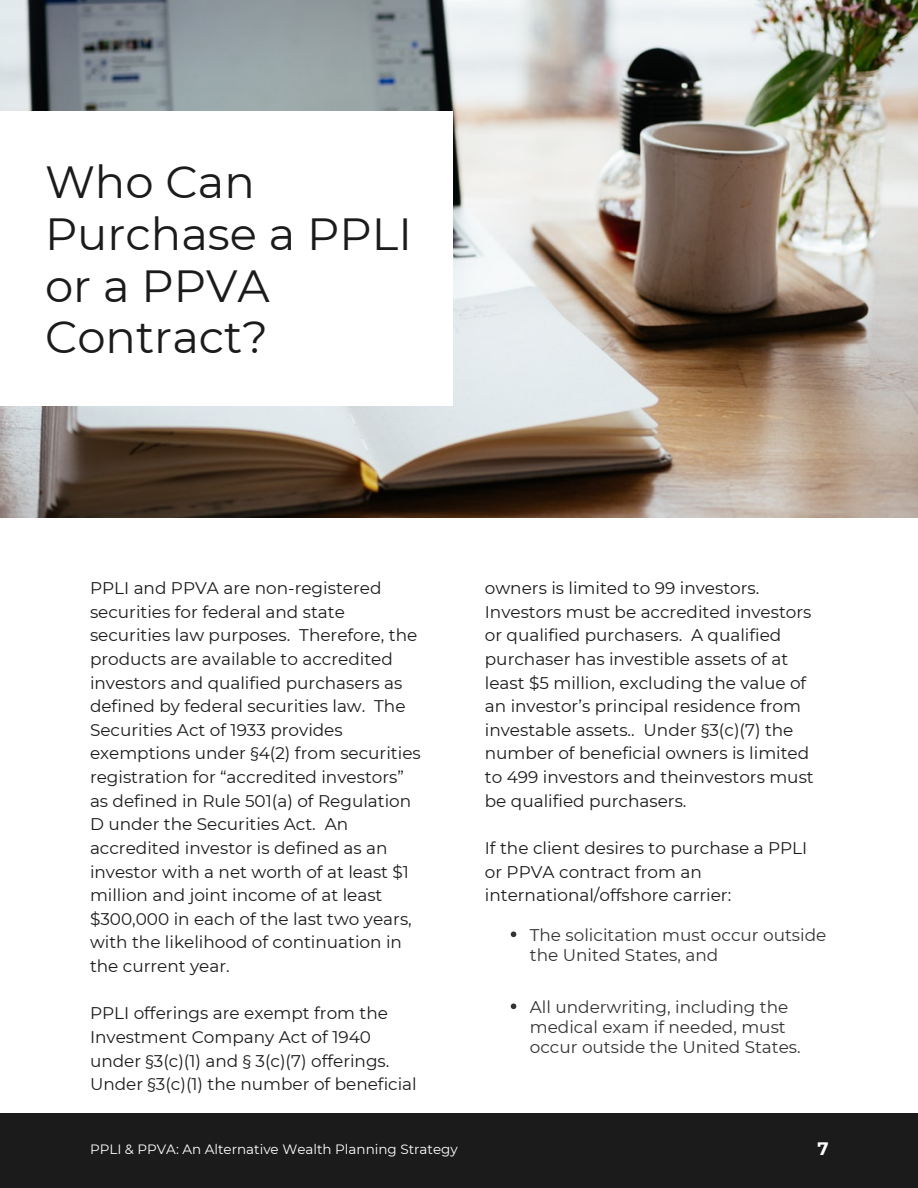
<style>
.page{position:relative;width:918px;height:1188px;background:#fff}
.page>*{position:absolute;margin:0;border:0;box-sizing:border-box;transform-origin:0 0}
.t1{font:45px/51.8px "Montserrat";color:#1b1b1b}
.t2{font:700 18px "Montserrat";color:#fff}
.t3{font:16.8px/23.7px "Montserrat";color:#1b1b1b}
.t4{font:16.8px/20.2px "Montserrat";color:#333}
.t5{font:13.5px "Montserrat";color:#fff}
</style>
<div class="page">
<img style="left:0;top:0;width:918px;height:518px">
<div style="left:0;top:1114px;width:918px;height:74px;background:#1b1b1b"></div>
<div style="left:0;top:111px;width:452px;height:295px;background:#fff"></div>
<svg style="left:511px;top:932px;width:5px;height:5px"></svg>
<svg style="left:511px;top:1004px;width:5px;height:5px"></svg>
<h1 class="t1" style="left:45px;top:155px;width:369px">Who Can<br>Purchase a PPLI or a PPVA<br>Contract?</h1>
<p class="t3" style="left:90px;top:576px;width:332px">PPLI and PPVA are non-registered securities for federal and state securities law purposes. Therefore, the products are available to accredited investors and qualified purchasers as defined by federal securities law. The Securities Act of 1933 provides exemptions under §4(2) from securities registration for “accredited investors” as defined in Rule 501(a) of Regulation D under the Securities Act. An accredited investor is defined as an investor with a net worth of at least $1 million and joint income of at least $300,000 in each of the last two years, with the likelihood of continuation in the current year.</p>
<p class="t3" style="left:90px;top:1001px;width:328px">PPLI offerings are exempt from the Investment Company Act of 1940 under §3(c)(1) and § 3(c)(7) offerings.<br>Under §3(c)(1) the number of beneficial</p>
<p class="t3" style="left:485px;top:576px;width:330px">owners is limited to 99 investors.<br>Investors must be accredited investors or qualified purchasers. A qualified purchaser has investible assets of at least $5 million, excluding the value of an investor’s principal residence from investable assets.. Under §3(c)(7) the number of beneficial owners is limited to 499 investors and theinvestors must be qualified purchasers.</p>
<p class="t3" style="left:485px;top:835px;width:324px">If the client desires to purchase a PPLI or PPVA contract from an international/offshore carrier:</p>
<p class="t4" style="left:530px;top:924px;width:298px">The solicitation must occur outside the United States, and</p>
<p class="t4" style="left:530px;top:996px;width:272px">All underwriting, including the medical exam if needed, must occur outside the United States.</p>
<p class="t5" style="left:90px;top:1140px;width:369px">PPLI &amp; PPVA: An Alternative Wealth Planning Strategy</p>
<p class="t2" style="left:818px;top:1136px;width:13px">7</p>
</div>
